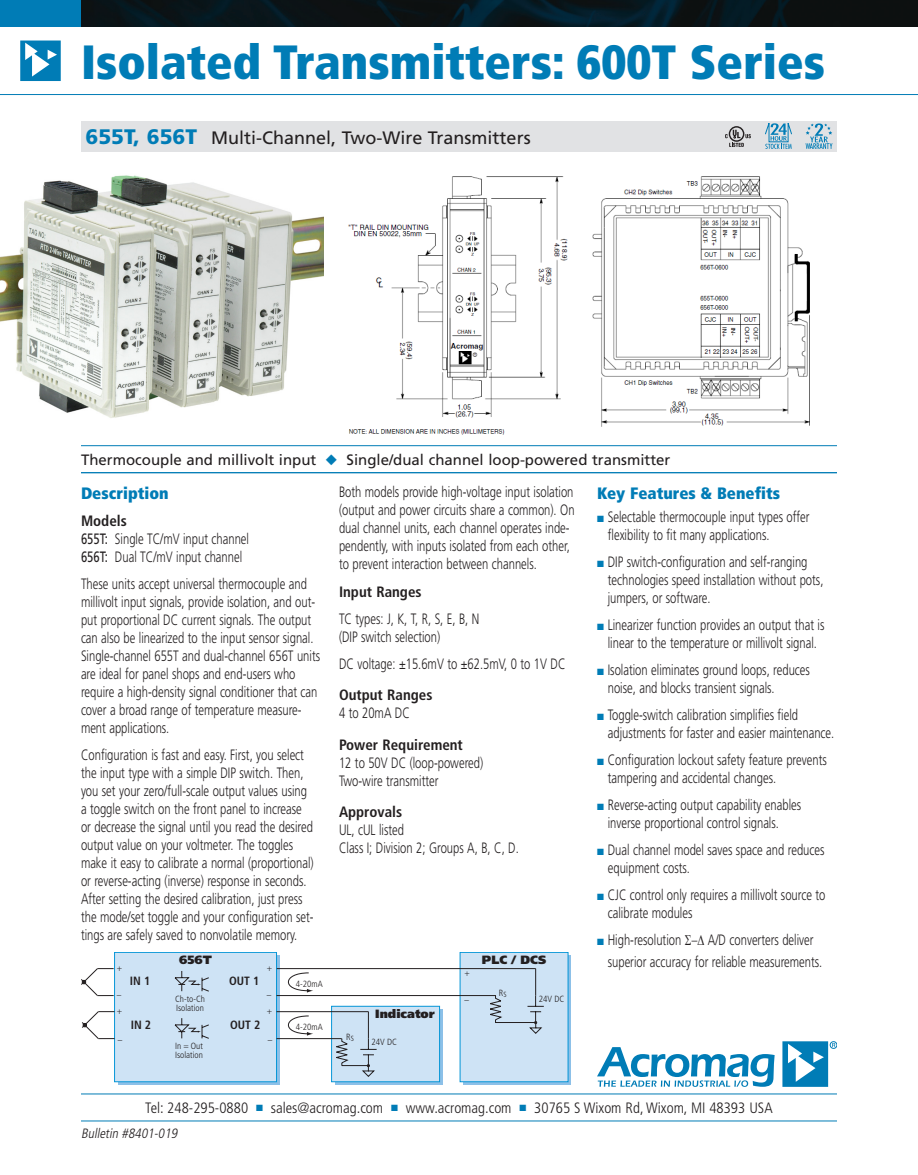
<style>
.page{position:relative;width:918px;height:1175px;background:#fff}
.page>*{position:absolute;margin:0;border:0;box-sizing:border-box;transform-origin:0 0}
.t1{font:900 condensed 48px "Frutiger";color:#007cb6}
.Description_1{font:18px "Frutiger";color:#231f20}
.Subhead{font:900 condensed 16.5px "Frutiger";color:#007cb6}
.Bodytext{font:300 15px/18px "Frutiger";color:#231f20;scale:.75 1}
.Bullet{font:300 15px/18px "Frutiger";color:#231f20;scale:.75 1}
.t2{font:300 condensed 15px "Frutiger";color:#231f20}
.Description_2{font:15px "Frutiger";color:#231f20}
.Spec_head{font:700 condensed 15px "Frutiger";color:#231f20}
.Bodytext-2{font:700 condensed 15px "Frutiger";color:#231f20}
.t3{font:italic 300 condensed 13.5px "Frutiger";color:#231f20}
.t4{font:900 12px "Frutiger";color:#231f20}
.t5{font:700 condensed 12px "Frutiger";color:#231f20}
.t6{font:300 condensed 9px/9px "Frutiger";color:#231f20}
.s1{font-weight:900;font-size:21px;color:#007cb6}
.s2{color:#007cb6}
.s3{font-weight:400}
</style>
<div class="page">
<hr style="left:81px;top:445px;width:756px;height:1px;background:#007cb6">
<hr style="left:0;top:94px;width:918px;height:1px;background:#007cb6">
<hr style="left:81px;top:1093px;width:756px;height:1px;background:#007cb6">
<hr style="left:81px;top:1120px;width:756px;height:1px;background:#007cb6">
<img style="left:0;top:175px;width:324px;height:243px">
<div style="left:81px;top:122px;width:756px;height:30px;background:#e1e2e4"></div>
<div style="left:335px;top:1009px;width:108px;height:76px;background:linear-gradient(to right,#8cc0e8,#8cc0e8)"></div>
<div style="left:332px;top:1006px;width:108px;height:75px;background:#cee3f5"></div>
<div style="left:331px;top:1005px;width:109px;height:77px;border:1px solid #0696d7"></div>
<div style="left:118px;top:955px;width:162px;height:130px;background:linear-gradient(to right,#8cc0e8,#8cc0e8)"></div>
<div style="left:115px;top:952px;width:162px;height:129px;background:#cee3f5"></div>
<div style="left:114px;top:952px;width:163px;height:130px;border:1px solid #0696d7"></div>
<div style="left:463px;top:955px;width:108px;height:130px;background:linear-gradient(to right,#8cc0e8,#8cc0e8)"></div>
<div style="left:460px;top:952px;width:108px;height:129px;background:#cee3f5"></div>
<div style="left:460px;top:952px;width:108px;height:130px;border:1px solid #0696d7"></div>
<svg style="left:81px;top:968px;width:33px;height:28px"></svg>
<svg style="left:82px;top:1010px;width:33px;height:29px"></svg>
<svg style="left:276px;top:967px;width:268px;height:110px"></svg>
<svg style="left:174px;top:971px;width:35px;height:68px"></svg>
<img style="left:348px;top:176px;width:462px;height:259px">
<img style="left:81px;top:0;width:837px;height:27px">
<div style="left:0;top:0;width:81px;height:27px;background:#007cb6"></div>
<svg style="left:20px;top:40px;width:41px;height:41px"></svg>
<div style="left:830px;top:1041px;width:7px;height:7px;border:1px solid #007cb6;border-radius:50%"></div>
<svg style="left:782px;top:1041px;width:53px;height:45px"></svg>
<svg style="left:597px;top:1047px;width:178px;height:39px"></svg>
<svg style="left:806px;top:123px;width:27px;height:26px"></svg>
<svg style="left:725px;top:126px;width:26px;height:21px"></svg>
<svg style="left:765px;top:123px;width:27px;height:26px"></svg>
<hr style="left:81px;top:472px;width:756px;height:1px;background:#007cb6">
<h1 class="t1" style="left:81px;top:33px;width:746px">Isolated Transmitters: 600T Series</h1>
<p class="Description_1" style="left:86px;top:127px;width:447px"><span class="s1">655T, 656T</span> Multi-Channel, Two-Wire Transmitters</p>
<p class="Description_2" style="left:81px;top:451px;width:591px">Thermocouple and millivolt input <span class="s2">◆</span> Single/dual channel loop-powered transmitter</p>
<p class="Subhead" style="left:81px;top:483px;width:89px">Description</p>
<p class="Spec_head" style="left:81px;top:512px;width:47px">Models</p>
<p class="Bodytext" style="left:81px;top:530px;width:226px"><span class="s3">655T:</span> Single TC/mV input channel<br><span class="s3">656T:</span> Dual TC/mV input channel</p>
<p class="Bodytext" style="left:81px;top:575px;width:320px">These units accept universal thermocouple and millivolt input signals, provide isolation, and out&shy;put proportional DC current signals. The output can also be linearized to the input sensor signal.<br>Single-channel 655T and dual-channel 656T units are ideal for panel shops and end-users who require a high-density signal conditioner that can cover a broad range of temperature measure&shy;ment applications.</p>
<p class="Bodytext" style="left:81px;top:746px;width:312px">Configuration is fast and easy. First, you select the input type with a simple DIP switch. Then, you set your zero/full-scale output values using a toggle switch on the front panel to increase or decrease the signal until you read the desired output value on your voltmeter. The toggles make it easy to calibrate a normal (proportional) or reverse-acting (inverse) response in seconds.<br>After setting the desired calibration, just press the mode/set toggle and your configuration set&shy;tings are safely saved to nonvolatile memory.</p>
<p class="t4" style="left:179px;top:952px;width:34px">656T</p>
<p class="Bodytext" style="left:339px;top:483px;width:316px">Both models provide high-voltage input isolation (output and power circuits share a common). On dual channel units, each channel operates inde&shy;pendently, with inputs isolated from each other, to prevent interaction between channels.</p>
<p class="Bodytext-2" style="left:339px;top:582px;width:84px">Input Ranges</p>
<p class="Bodytext" style="left:339px;top:609px;width:189px">TC types: J, K, T, R, S, E, B, N (DIP switch selection)</p>
<p class="Bodytext" style="left:339px;top:654px;width:304px">DC voltage: ±15.6mV to ±62.5mV, 0 to 1V DC</p>
<p class="Spec_head" style="left:339px;top:686px;width:95px">Output Ranges</p>
<p class="Bodytext" style="left:339px;top:704px;width:96px">4 to 20mA DC</p>
<p class="Spec_head" style="left:339px;top:735px;width:125px">Power Requirement</p>
<p class="Bodytext" style="left:339px;top:753px;width:194px">12 to 50V DC (loop-powered)<br>Two-wire transmitter</p>
<p class="Spec_head" style="left:339px;top:803px;width:65px">Approvals</p>
<p class="Bodytext" style="left:339px;top:821px;width:241px">UL, cUL listed<br>Class I; Division 2; Groups A, B, C, D.</p>
<p class="t4" style="left:482px;top:952px;width:66px">PLC / DCS</p>
<p class="t6" style="left:117px;top:963px;width:7px">+</p>
<p class="t6" style="left:117px;top:1006px;width:7px">+</p>
<p class="t6" style="left:118px;top:1035px;width:6px">–</p>
<p class="t6" style="left:267px;top:963px;width:7px">+</p>
<p class="t6" style="left:267px;top:1006px;width:7px">+</p>
<p class="t6" style="left:268px;top:1035px;width:6px">–</p>
<p class="t6" style="left:464px;top:968px;width:7px">+</p>
<p class="t5" style="left:130px;top:974px;width:22px">IN 1</p>
<p class="t5" style="left:229px;top:974px;width:32px">OUT 1</p>
<p class="t5" style="left:230px;top:1018px;width:32px">OUT 2</p>
<p class="t6" style="left:296px;top:979px;width:28px">4-20mA</p>
<p class="t6" style="left:175px;top:994px;width:31px">Ch-to-Ch</p>
<p class="t6" style="left:464px;top:995px;width:6px">–</p>
<p class="t6" style="left:176px;top:1003px;width:29px">Isolation</p>
<p class="t6" style="left:175px;top:1041px;width:29px">In = Out<br>Isolation</p>
<p class="t4" style="left:375px;top:1006px;width:61px">Indicator</p>
<p class="t5" style="left:131px;top:1018px;width:22px">IN 2</p>
<p class="t6" style="left:296px;top:1022px;width:28px">4-20mA</p>
<p class="t6" style="left:346px;top:1032px;width:9px">R<sub>S</sub></p>
<p class="t6" style="left:372px;top:1037px;width:27px">24V DC</p>
<p class="t6" style="left:499px;top:988px;width:9px">R<sub>S</sub></p>
<p class="t6" style="left:539px;top:994px;width:27px">24V DC</p>
<p class="Subhead" style="left:597px;top:483px;width:185px">Key Features &amp; Benefits</p>
<p class="Bullet" style="left:608px;top:508px;width:270px;text-indent:-11px"><span class="s2">■</span> Selectable thermocouple input types offer flexibility to fit many applications.</p>
<p class="Bullet" style="left:608px;top:553px;width:289px;text-indent:-11px"><span class="s2">■</span> DIP switch-configuration and self-ranging technologies speed installation without pots, jumpers, or software.</p>
<p class="Bullet" style="left:597px;top:616px;width:305px;text-align:center"><span class="s2">■</span> Linearizer function provides an output that is linear to the temperature or millivolt signal.</p>
<p class="Bullet" style="left:608px;top:661px;width:271px;text-indent:-11px"><span class="s2">■</span> Isolation eliminates ground loops, reduces noise, and blocks transient signals.</p>
<p class="Bullet" style="left:608px;top:706px;width:304px;text-indent:-11px"><span class="s2">■</span> Toggle-switch calibration simplifies field adjustments for faster and easier maintenance.</p>
<p class="Bullet" style="left:608px;top:751px;width:293px;text-indent:-11px"><span class="s2">■</span> Configuration lockout safety feature prevents tampering and accidental changes.</p>
<p class="Bullet" style="left:608px;top:796px;width:259px;text-indent:-11px"><span class="s2">■</span> Reverse-acting output capability enables inverse proportional control signals.</p>
<p class="Bullet" style="left:608px;top:841px;width:290px;text-indent:-11px"><span class="s2">■</span> Dual channel model saves space and reduces equipment costs.</p>
<p class="Bullet" style="left:608px;top:886px;width:292px;text-indent:-11px"><span class="s2">■</span> CJC control only requires a millivolt source to calibrate modules</p>
<p class="Bullet" style="left:597px;top:931px;width:114px"><span class="s2">■</span> High-resolution</p>
<p class="Bullet" style="left:608px;top:929px;width:288px;line-height:21.6px;text-indent:100px">A/D converters deliver superior accuracy for reliable measurements.</p>
<p class="t2" style="left:145px;top:1099px;width:629px">Tel: 248-295-0880 <span class="s2">■</span> sales@acromag.com <span class="s2">■</span> www.acromag.com <span class="s2">■</span> 30765 S Wixom Rd, Wixom, MI 48393 USA</p>
<p class="t3" style="left:81px;top:1125px;width:101px">Bulletin #8401-019</p>
</div>
